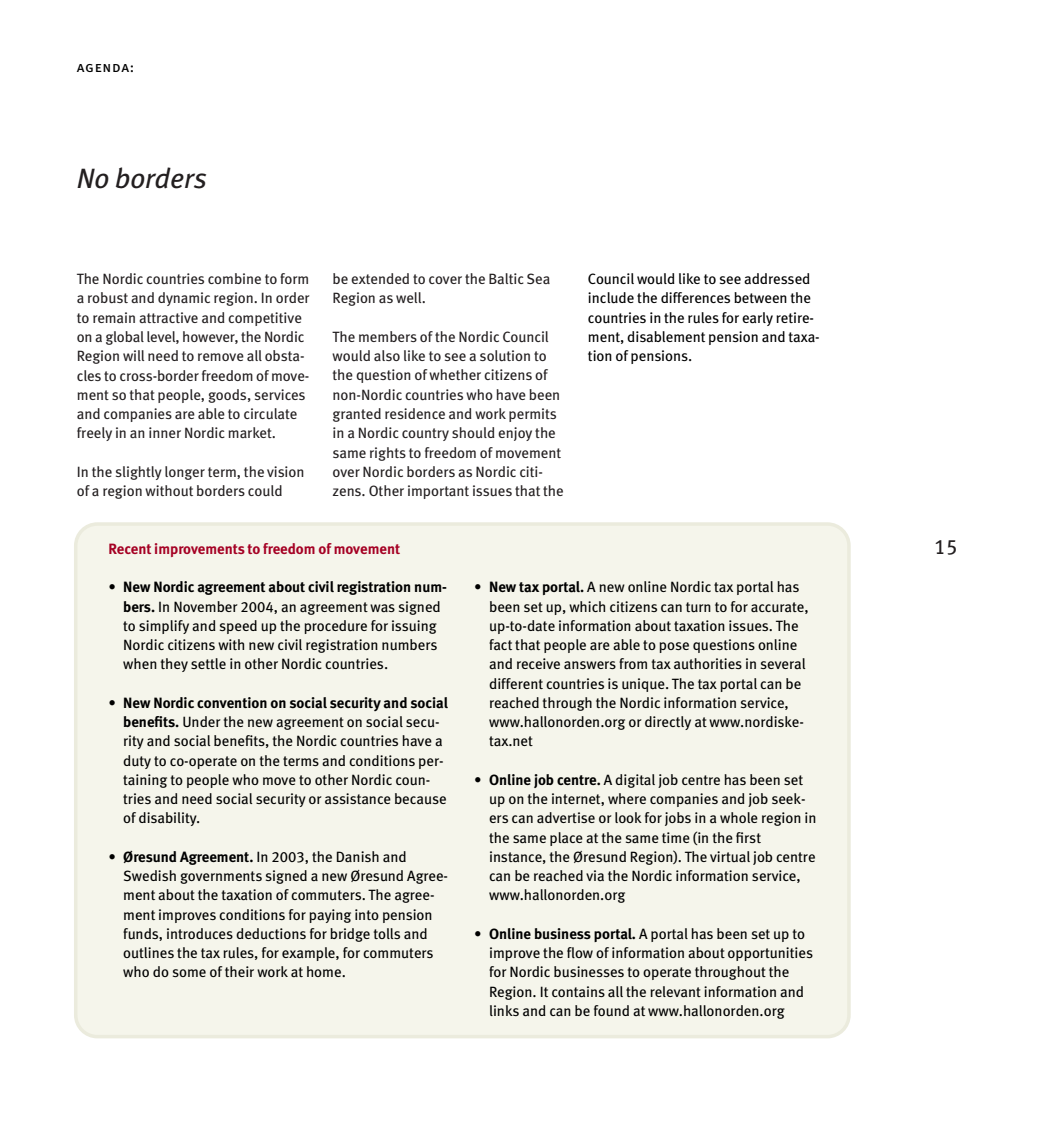
<style>
.page{position:relative;width:1037px;height:1142px;background:#fff}
.page>*{position:absolute;margin:0;border:0;box-sizing:border-box;transform-origin:0 0}
.t1{font:italic 28px "Meta Book LF";color:#231f20}
.t2{font:21px "Meta Book LF";color:#231f20}
.t3{font:14.88px/19.2px "Meta Book LF";color:#000}
.t4{font:14.88px/19.2px "Meta Book LF";color:#231f20}
.t5{font:14.88px "Meta Bold LF";color:#000}
.t6{font:14.88px "Meta Bold LF";color:#a50124}
.t7{font:14.88px "Meta Book LF Caps";letter-spacing:.045em;color:#000}
.s1{font-family:"Meta Book LF"}
.s2{font-family:"Meta Bold LF"}
</style>
<div class="page">
<div style="left:74px;top:522px;width:777px;height:517px;background:#f5f5eb"></div>
<p class="t7" style="left:77px;top:59px;width:59px">agenda:</p>
<h1 class="t1" style="left:77px;top:168px;width:132px">No borders</h1>
<p class="t4" style="left:77px;top:271px;width:234px">The Nordic countries combine to form a robust and dynamic region. In order to remain attractive and competitive on a global level, however, the Nordic Region will need to remove all obsta&shy;cles to cross-border freedom of move&shy;ment so that people, goods, services and companies are able to circulate freely in an inner Nordic market.</p>
<p class="t4" style="left:77px;top:464px;width:229px">In the slightly longer term, the vision of a region without borders could</p>
<p class="t4" style="left:333px;top:271px;width:219px">be extended to cover the Baltic Sea<br>Region as well.</p>
<p class="t4" style="left:333px;top:329px;width:233px">The members of the Nordic Council would also like to see a solution to the question of whether citizens of non-Nordic countries who have been granted residence and work permits in a Nordic country should enjoy the same rights to freedom of movement over Nordic borders as Nordic citi&shy;zens. Other important issues that the</p>
<p class="t3" style="left:588px;top:271px;width:233px">Council would like to see addressed include the differences between the countries in the rules for early retire&shy;ment, disablement pension and taxa&shy;tion of pensions.</p>
<p class="t6" style="left:108px;top:543px;width:293px">Recent improvements to freedom of movement</p>
<p class="t5" style="left:108px;top:582px;width:340px"><span class="s1">•</span> New Nordic agreement about civil registration num-</p>
<p class="t3" style="left:123px;top:598px;width:319px"><span class="s2">bers.</span> In November 2004, an agreement was signed to simplify and speed up the procedure for issuing Nordic citizens with new civil registration numbers when they settle in other Nordic countries.</p>
<p class="t5" style="left:108px;top:697px;width:341px"><span class="s1">•</span> New Nordic convention on social security and social</p>
<p class="t3" style="left:123px;top:714px;width:325px"><span class="s2">benefits.</span> Under the new agreement on social secu&shy;rity and social benefits, the Nordic countries have a duty to co-operate on the terms and conditions per&shy;taining to people who move to other Nordic coun&shy;tries and need social security or assistance because of disability.</p>
<p class="t3" style="left:123px;top:849px;width:326px;text-indent:-15px">• <span class="s2">Øresund Agreement.</span> In 2003, the Danish and Swedish governments signed a new Øresund Agree&shy;ment about the taxation of commuters. The agree&shy;ment improves conditions for paying into pension funds, introduces deductions for bridge tolls and outlines the tax rules, for example, for commuters who do some of their work at home.</p>
<p class="t3" style="left:489px;top:579px;width:321px;text-indent:-15px">• <span class="s2">New tax portal.</span> A new online Nordic tax portal has been set up, which citizens can turn to for accurate, up-to-date information about taxation issues. The fact that people are able to pose questions online and receive answers from tax authorities in several different countries is unique. The tax portal can be reached through the Nordic information service, www.hallonorden.org or directly at www.nordiske&shy;tax.net</p>
<p class="t3" style="left:489px;top:772px;width:329px;text-indent:-15px">• <span class="s2">Online job centre.</span> A digital job centre has been set up on the internet, where companies and job seek&shy;ers can advertise or look for jobs in a whole region in the same place at the same time (in the first instance, the Øresund Region). The virtual job centre can be reached via the Nordic information service, www.hallonorden.org</p>
<p class="t3" style="left:489px;top:926px;width:325px;text-indent:-15px">• <span class="s2">Online business portal.</span> A portal has been set up to improve the flow of information about opportunities for Nordic businesses to operate throughout the Region. It contains all the relevant information and links and can be found at www.hallonorden.org</p>
<h2 class="t2" style="left:934px;top:539px;width:25px">15</h2>
</div>
